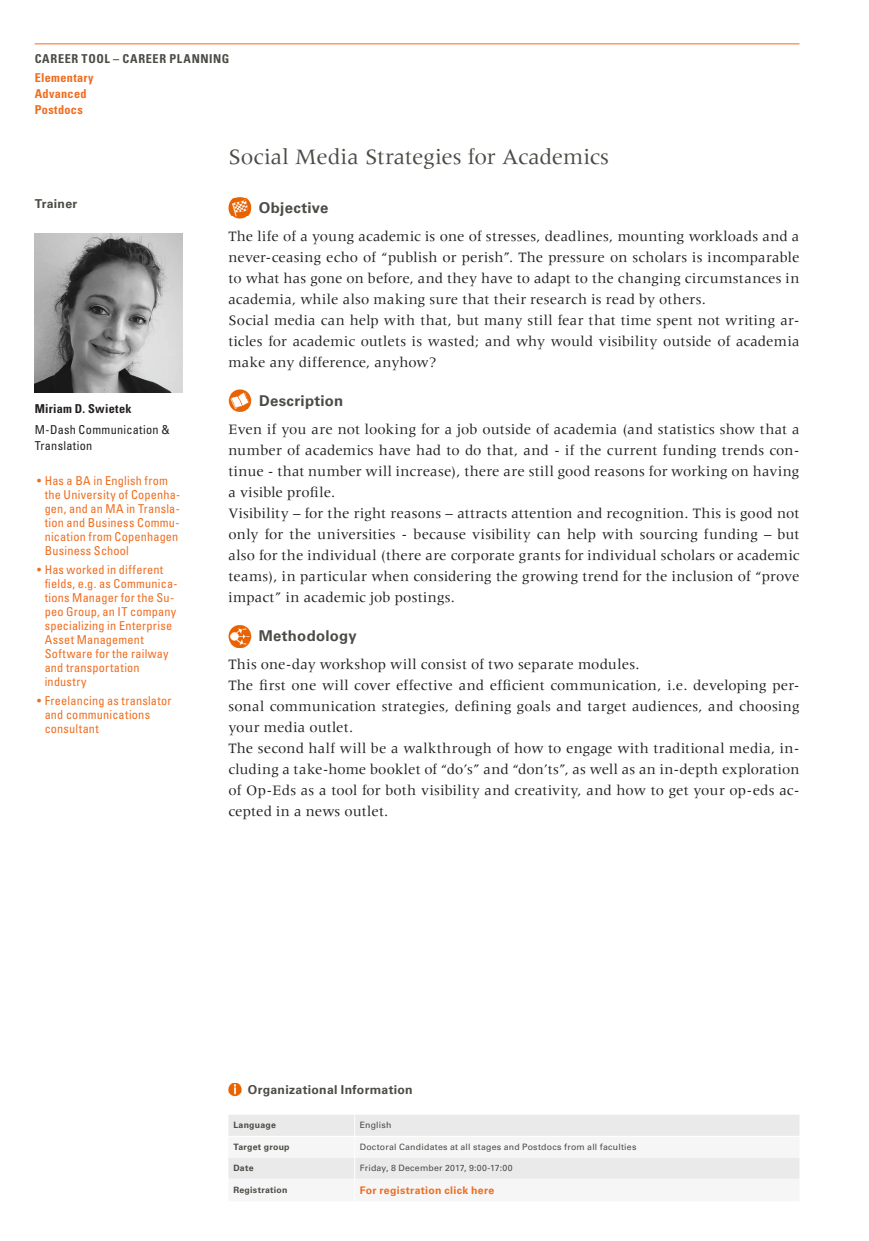
<style>
.page{position:relative;width:869px;height:1241px;background:#fff}
.page>*{position:absolute;margin:0;border:0;box-sizing:border-box;transform-origin:0 0}
.Kurse{font:22.75px "Meridien LT Std";letter-spacing:-.005em;color:#4c4b46}
.Mengentext{font:14.88px/21px "Meridien LT Std";letter-spacing:.01em;color:#231f20;text-align:justify}
.Objective_Descriptio{font:700 14.88px "Univers LT Std";letter-spacing:.02em;color:#4c4b46}
.t1{font:condensed 12.25px/14px "Univers LT Std";letter-spacing:.02em;color:#ef6d20}
.Trainer_Einrichtung{font:condensed 12.25px/15.8px "Univers LT Std";letter-spacing:.025em;color:#231f20}
.Kopf_links_Einstufun{font:700 condensed 12.25px "Univers LT Std";letter-spacing:.025em;color:#ef6d20}
.Kopf_Tools{font:700 condensed 12.25px "Univers LT Std";letter-spacing:.055em;color:#4c4b46}
.Tabelle_Headline{font:700 12.25px "Univers LT Std";letter-spacing:.025em;color:#4c4b46}
.Trainer_Name{font:700 condensed 12.25px "Univers LT Std";letter-spacing:.025em;color:#231f20}
.Headlines__Trainer{font:700 12.25px "Univers LT Std";letter-spacing:.025em;color:#4c4b46}
.Tabelle_Mengentext{font:700 10.5px "Univers LT Std";letter-spacing:.03em;color:#ef6d20}
.Tabelle_Mengentext-2{font:8.75px "Univers LT Std";letter-spacing:.03em;color:#4c4b46}
.Tabelle_Bold{font:700 8.75px "Univers LT Std";letter-spacing:.03em;color:#4c4b46}
</style>
<div class="page">
<hr style="left:35px;top:43px;width:764px;height:1px;background:#ef6d20">
<img style="left:228px;top:196px;width:23px;height:23px">
<img style="left:228px;top:389px;width:24px;height:22px">
<img style="left:228px;top:625px;width:23px;height:22px">
<svg style="left:228px;top:1083px;width:13px;height:13px"></svg>
<svg style="left:228px;top:1115px;width:571px;height:64px"></svg>
<hr style="left:228px;top:1135px;width:126px;height:1px;background:#fff">
<img style="left:35px;top:234px;width:147px;height:158px">
<p class="Kopf_Tools" style="left:35px;top:52px;width:196px">CAREER TOOL – CAREER PLANNING</p>
<p class="Kopf_links_Einstufun" style="left:35px;top:70px;width:60px">Elementary</p>
<p class="Kopf_links_Einstufun" style="left:35px;top:86px;width:53px">Advanced</p>
<p class="Kopf_links_Einstufun" style="left:35px;top:102px;width:50px">Postdocs</p>
<p class="Headlines__Trainer" style="left:35px;top:197px;width:44px">Trainer</p>
<p class="Trainer_Name" style="left:35px;top:401px;width:98px">Miriam D. Swietek</p>
<p class="Trainer_Einrichtung" style="left:35px;top:421px;width:136px">M-Dash Communication &amp;<br>Translation</p>
<p class="t1" style="left:45px;top:473px;width:137px;text-indent:-7px">• Has a BA in English from the University of Copenha&shy;gen, and an MA in Transla&shy;tion and Business Commu&shy;nication from Copenhagen<br>Business School</p>
<p class="t1" style="left:45px;top:562px;width:134px;text-indent:-7px">• Has worked in different fields, e.g. as Communica&shy;tions Manager for the Su&shy;peo Group, an IT company specializing in Enterprise<br>Asset Management<br>Software for the railway and transportation industry</p>
<p class="t1" style="left:45px;top:693px;width:128px;text-indent:-7px">• Freelancing as translator and communications consultant</p>
<p class="Kurse" style="left:228px;top:144px;width:382px">Social Media Strategies for Academics</p>
<p class="Objective_Descriptio" style="left:259px;top:199px;width:71px">Objective</p>
<p class="Mengentext" style="left:228px;top:225px;width:572px">The life of a young academic is one of stresses, deadlines, mounting workloads and a never-ceasing echo of “publish or perish”. The pressure on scholars is incomparable to what has gone on before, and they have to adapt to the changing circumstances in academia, while also making sure that their research is read by others.</p>
<p class="Mengentext" style="left:228px;top:309px;width:572px">Social media can help with that, but many still fear that time spent not writing ar&shy;ticles for academic outlets is wasted; and why would visibility outside of academia make any difference, anyhow?</p>
<p class="Objective_Descriptio" style="left:259px;top:391px;width:86px">Description</p>
<p class="Mengentext" style="left:228px;top:418px;width:572px">Even if you are not looking for a job outside of academia (and statistics show that a number of academics have had to do that, and - if the current funding trends con&shy;tinue - that number will increase), there are still good reasons for working on having a visible profile.</p>
<p class="Mengentext" style="left:228px;top:502px;width:572px">Visibility – for the right reasons – attracts attention and recognition. This is good not only for the universities - because visibility can help with sourcing funding – but also for the individual (there are corporate grants for individual scholars or academic teams), in particular when considering the growing trend for the inclusion of “prove impact” in academic job postings.</p>
<p class="Objective_Descriptio" style="left:258px;top:626px;width:99px">Methodology</p>
<p class="Mengentext" style="left:228px;top:653px;width:412px">This one-day workshop will consist of two separate modules.</p>
<p class="Mengentext" style="left:228px;top:674px;width:572px">The first one will cover effective and efficient communication, i.e. developing per&shy;sonal communication strategies, defining goals and target audiences, and choosing your media outlet.</p>
<p class="Mengentext" style="left:228px;top:737px;width:572px">The second half will be a walkthrough of how to engage with traditional media, in&shy;cluding a take-home booklet of “do’s” and “don’ts”, as well as an in-depth exploration of Op-Eds as a tool for both visibility and creativity, and how to get your op-eds ac&shy;cepted in a news outlet.</p>
<p class="Tabelle_Headline" style="left:248px;top:1082px;width:166px">Organizational Information</p>
<p class="Tabelle_Bold" style="left:233px;top:1120px;width:44px">Language</p>
<p class="Tabelle_Mengentext-2" style="left:359px;top:1119px;width:33px">English</p>
<p class="Tabelle_Bold" style="left:233px;top:1141px;width:58px">Target group</p>
<p class="Tabelle_Mengentext-2" style="left:359px;top:1141px;width:278px">Doctoral Candidates at all stages and Postdocs from all faculties</p>
<p class="Tabelle_Bold" style="left:233px;top:1162px;width:22px">Date</p>
<p class="Tabelle_Mengentext-2" style="left:359px;top:1162px;width:154px">Friday, 8 December 2017, 9:00-17:00</p>
<p class="Tabelle_Bold" style="left:233px;top:1184px;width:56px">Registration</p>
<p class="Tabelle_Mengentext" style="left:359px;top:1183px;width:136px">For registration click here</p>
</div>
